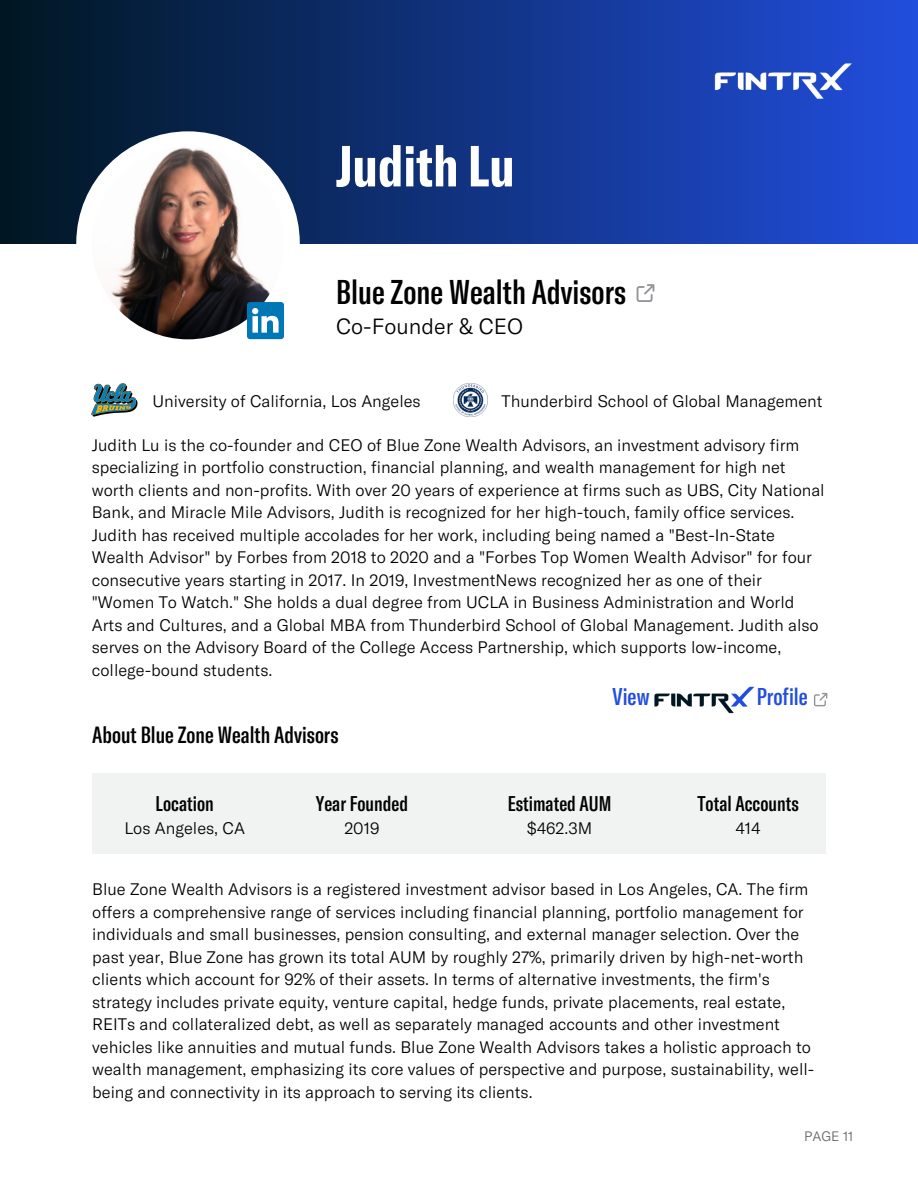
<style>
.page{position:relative;width:918px;height:1188px;background:#fff}
.page>*{position:absolute;margin:0;border:0;box-sizing:border-box;transform-origin:0 0}
.t1{font:700 extra-condensed 57px "GT America";color:#fff}
.t2{font:500 extra-condensed 33.9px "GT America";color:#000}
.t3{font:500 extra-condensed 24px "GT America";color:#224edf}
.t4{font:500 extra-condensed 23.1px "GT America";color:#000}
.t5{font:300 21.6px "GT America";color:#000}
.t6{font:500 extra-condensed 21px "GT America";color:#000}
.t7{font:300 16.5px/22.5px "GT America";color:#000}
.t8{font:300 13.5px "GT America";color:#666}
</style>
<div class="page">
<div style="left:0;top:0;width:918px;height:243px;background:linear-gradient(to right,#001721,#224ede)"></div>
<img style="left:698px;top:61px;width:156px;height:42px">
<div style="left:76px;top:131px;width:224px;height:224px;background:#fff;border-radius:50%"></div>
<img style="left:92px;top:147px;width:192px;height:192px;border-radius:50%">
<svg style="left:247px;top:302px;width:37px;height:37px"></svg>
<svg style="left:637px;top:284px;width:17px;height:18px"></svg>
<img style="left:654px;top:686px;width:101px;height:28px">
<svg style="left:814px;top:693px;width:13px;height:13px"></svg>
<div style="left:92px;top:773px;width:734px;height:81px;background:#f1f3f2"></div>
<img style="left:92px;top:383px;width:46px;height:34px">
<img style="left:453px;top:383px;width:34px;height:34px">
<h5 class="t1" style="left:336px;top:129px;width:180px">Judith Lu</h5>
<h3 class="t2" style="left:336px;top:270px;width:291px">Blue Zone Wealth Advisors</h3>
<p class="t5" style="left:336px;top:313px;width:189px">Co-Founder &amp; CEO</p>
<p class="t7" style="left:153px;top:389px;width:270px">University of California, Los Angeles</p>
<h5 class="t7" style="left:502px;top:389px;width:323px">Thunderbird School of Global Management</h5>
<p class="t7" style="left:92px;top:433px;width:734px">Judith Lu is the co-founder and CEO of Blue Zone Wealth Advisors, an investment advisory firm specializing in portfolio construction, financial planning, and wealth management for high net worth clients and non-profits. With over 20 years of experience at firms such as UBS, City National Bank, and Miracle Mile Advisors, Judith is recognized for her high-touch, family office services.<br>Judith has received multiple accolades for her work, including being named a "Best-In-State Wealth Advisor" by Forbes from 2018 to 2020 and a "Forbes Top Women Wealth Advisor" for four consecutive years starting in 2017. In 2019, InvestmentNews recognized her as one of their "Women To Watch." She holds a dual degree from UCLA in Business Administration and World Arts and Cultures, and a Global MBA from Thunderbird School of Global Management. Judith also serves on the Advisory Board of the College Access Partnership, which supports low-income, college-bound students.</p>
<h5 class="t4" style="left:92px;top:720px;width:248px">About Blue Zone Wealth Advisors</h5>
<h4 class="t6" style="left:156px;top:790px;width:60px">Location</h4>
<p class="t7" style="left:124px;top:816px;width:122px">Los Angeles, CA</p>
<p class="t6" style="left:316px;top:790px;width:94px">Year Founded</p>
<h3 class="t7" style="left:344px;top:816px;width:37px">2019</h3>
<p class="t3" style="left:613px;top:681px;width:38px">View</p>
<p class="t3" style="left:757px;top:681px;width:53px">Profile</p>
<p class="t6" style="left:508px;top:790px;width:105px">Estimated AUM</p>
<p class="t6" style="left:698px;top:790px;width:103px">Total Accounts</p>
<p class="t7" style="left:527px;top:816px;width:67px">$462.3M</p>
<h6 class="t7" style="left:736px;top:816px;width:26px">414</h6>
<p class="t7" style="left:92px;top:878px;width:724px">Blue Zone Wealth Advisors is a registered investment advisor based in Los Angeles, CA. The firm offers a comprehensive range of services including financial planning, portfolio management for individuals and small businesses, pension consulting, and external manager selection. Over the past year, Blue Zone has grown its total AUM by roughly 27%, primarily driven by high-net-worth clients which account for 92% of their assets. In terms of alternative investments, the firm's strategy includes private equity, venture capital, hedge funds, private placements, real estate, REITs and collateralized debt, as well as separately managed accounts and other investment vehicles like annuities and mutual funds. Blue Zone Wealth Advisors takes a holistic approach to wealth management, emphasizing its core values of perspective and purpose, sustainability, well&shy;being and connectivity in its approach to serving its clients.</p>
<h5 class="t8" style="left:804px;top:1128px;width:51px">PAGE 11</h5>
</div>
